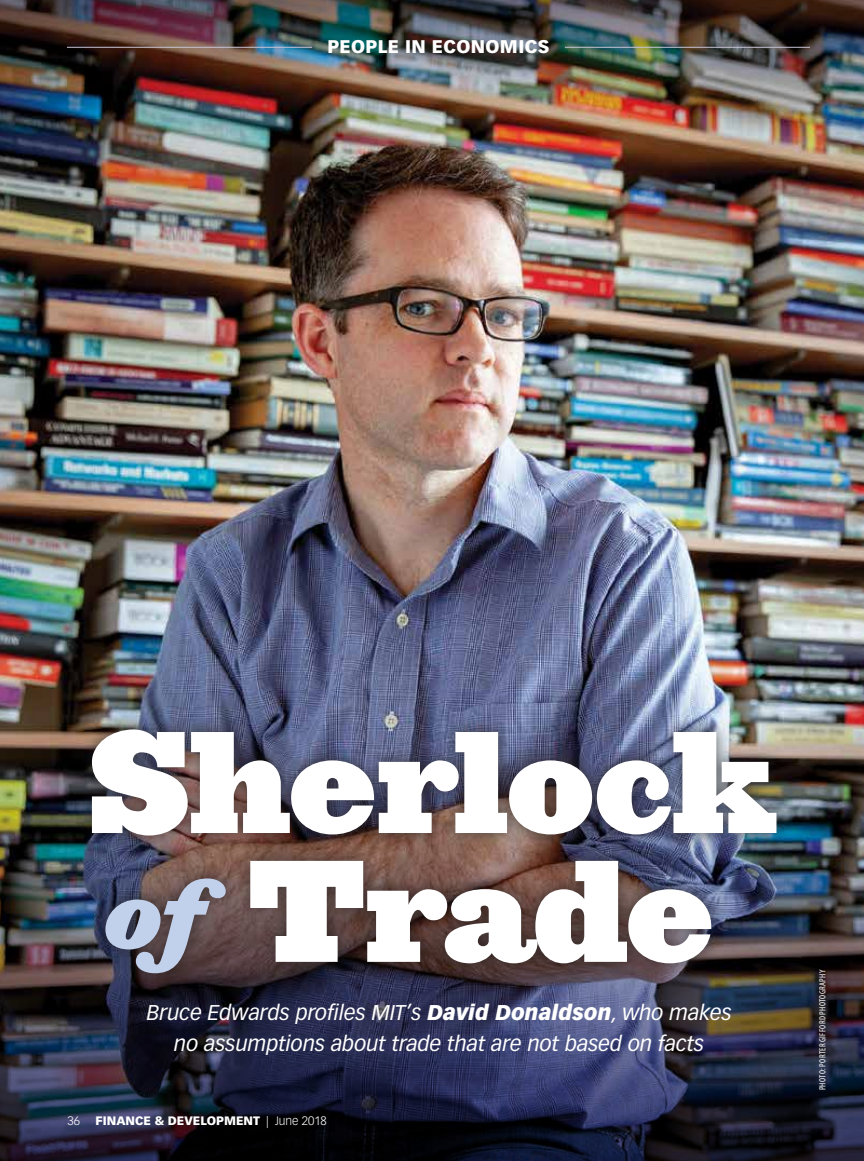
<style>
.page{position:relative;width:864px;height:1161px;background:#fff}
.page>*{position:absolute;margin:0;border:0;box-sizing:border-box;transform-origin:0 0}
.t1{font:900 133.95px/128.9px "Ziggurat";color:#fff}
.t2{font:italic 21px/31.3px "Vectora LT Std";color:#fff;text-align:center}
.t3{font:900 18px "Vectora LT Std";letter-spacing:.02em;color:#fff}
.t4{font:900 12px "Vectora LT Std";color:#fff}
.t5{font:300 12px "Vectora LT Std";color:#fff}
.t6{font:condensed 9px "Myriad Pro";letter-spacing:.04em;color:#fff}
.s1{font-style:italic;font-size:90.45px;color:#c2d1eb}
.s2{font-weight:900}
.s3{font-weight:300}
</style>
<div class="page">
<img style="left:0;top:189px;width:864px;height:391px">
<img style="left:0;top:580px;width:864px;height:581px">
<div style="left:76px;top:714px;width:716px;height:274px;background:#231f20;opacity:.75"></div>
<img style="left:0;top:0;width:864px;height:189px">
<p class="t3" style="left:328px;top:36px;width:223px">PEOPLE IN ECONOMICS</p>
<h1 class="t1" style="left:88px;top:720px;width:689px">Sherlock <span class="s1">of</span>Trade</h1>
<p class="t2" style="left:147px;top:997px;width:587px">Bruce Edwards profiles MIT’s <span class="s2">David Donaldson</span>, who makes no assumptions about trade that are not based on facts</p>
<p class="t5" style="left:68px;top:1114px;width:14px">36</p>
<p class="t4" style="left:96px;top:1113px;width:233px">FINANCE &amp; DEVELOPMENT <span class="s3">| June 2018</span></p>
<p class="t6" style="left:818px;top:1090px;width:122px;rotate:-90deg">PHOTO: PORTER GIFFORD PHOTOGRAPHY</p>
</div>
